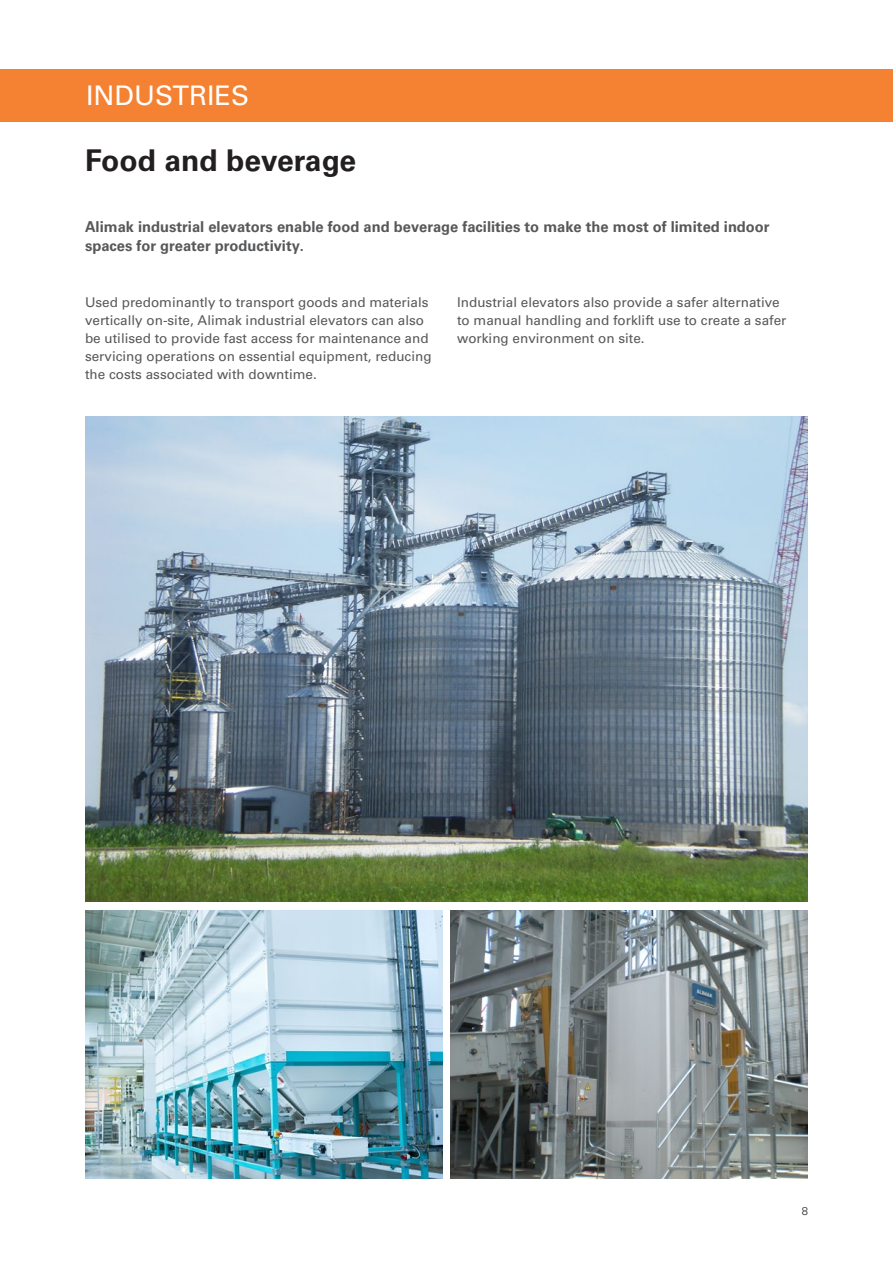
<style>
.page{position:relative;width:893px;height:1263px;background:#fff}
.page>*{position:absolute;margin:0;border:0;box-sizing:border-box;transform-origin:0 0}
.t1{font:700 30px "Univers LT Std";color:#231f20}
.t2{font:27px "Univers LT Std";color:#fff}
.Introduction_text{font:700 15px/19.5px "Univers LT Std";color:#57585a}
.Regular_text{font:13.5px/18px "Univers LT Std";color:#57585a}
.t3{font:300 11.25px "Univers LT Std";color:#231f20}
</style>
<div class="page">
<div style="left:0;top:69px;width:893px;height:52px;background:#f48232"></div>
<img style="left:85px;top:417px;width:723px;height:484px">
<img style="left:85px;top:910px;width:357px;height:269px">
<img style="left:451px;top:910px;width:357px;height:269px">
<h2 class="t2" style="left:86px;top:79px;width:164px">INDUSTRIES</h2>
<p class="t1" style="left:85px;top:142px;width:273px">Food and beverage</p>
<p class="Introduction_text" style="left:85px;top:217px;width:686px">Alimak industrial elevators enable food and beverage facilities to make the most of limited indoor spaces for greater productivity.</p>
<p class="Regular_text" style="left:85px;top:294px;width:348px">Used predominantly to transport goods and materials vertically on-site, Alimak industrial elevators can also be utilised to provide fast access for maintenance and servicing operations on essential equipment, reducing the costs associated with downtime.</p>
<p class="Regular_text" style="left:457px;top:294px;width:331px">Industrial elevators also provide a safer alternative to manual handling and forklift use to create a safer working environment on site.</p>
<p class="t3" style="left:802px;top:1204px;width:8px">8</p>
</div>
